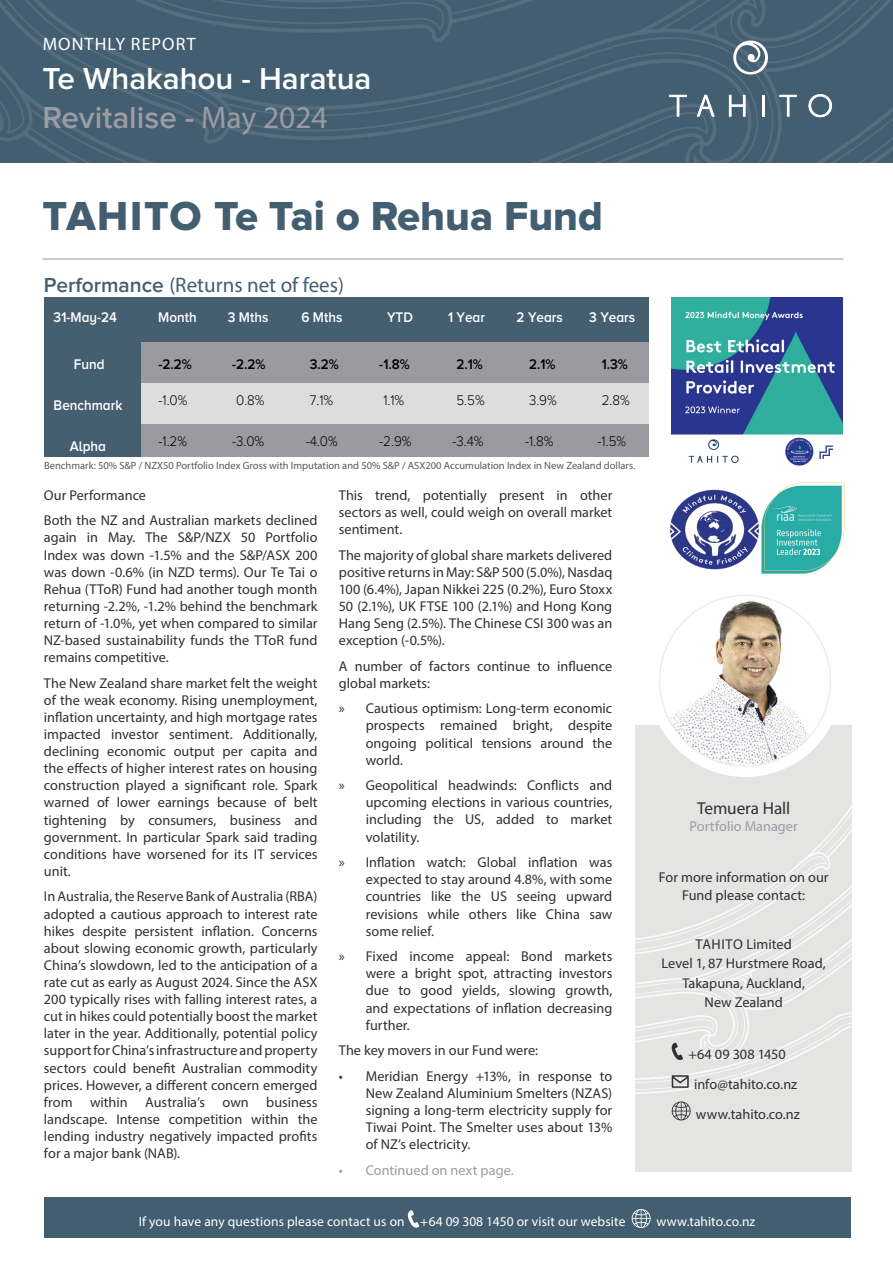
<style>
.page{position:relative;width:893px;height:1263px;background:#fff}
.page>*{position:absolute;margin:0;border:0;box-sizing:border-box;transform-origin:0 0}
.TAHITO_Headline_Ocea{font:42px "Proxima Nova Extrabld";color:#435e70}
.Proxima_Nova_White{font:600 31.5px "Proxima Nova";color:#fff}
.Proxima_Nova_White-2{font:600 31.5px "Proxima Nova";color:#9b9ba3}
.Tahito_-_Sub-header{font:21px "Myriad Pro";color:#435e70}
.Proxima_Nova_White-3{font:18px "Myriad Pro";letter-spacing:.06em;color:#fff}
.Tahito_Body_Copy{font:17.25px "Myriad Pro";letter-spacing:-.005em;color:#312f30}
.t1{font:300 14.55px "Proxima Nova A";color:#000;scale:.93 1}
.t2{font:600 14.55px "Proxima Nova A";color:#fff;scale:.93 1}
.t3{font:600 14.55px "Proxima Nova A";color:#000;scale:.93 1}
.Tahito_Body_Copy-2{font:14.25px/17.1px "Myriad Pro";color:#312f30;text-align:justify}
.Proxima_Nova_White-4{font:14.25px "Myriad Pro";color:#312f30}
.Tahito_Body_Copy-3{font:14.25px "Myriad Pro";letter-spacing:.005em;color:#9b9ba3}
.Proxima_Nova_White-5{font:13.5px "Myriad Pro";letter-spacing:.01em;color:#fff}
.Footnote-_80__Gray{font:10.5px "Myriad Pro";color:#57585a}
.s1{font-family:"Myriad Pro";font-weight:400}
.s2{font-family:"Proxima Nova";font-weight:600}
</style>
<div class="page">
<div style="left:635px;top:725px;width:216px;height:446px;background:#e4e4e3"></div>
<div style="left:44px;top:1197px;width:806px;height:41px;background:#435e70"></div>
<svg style="left:408px;top:1210px;width:11px;height:17px"></svg>
<svg style="left:632px;top:1209px;width:19px;height:19px"></svg>
<svg style="left:0;top:0;width:893px;height:163px;background:#466173"></svg>
<hr style="left:43px;top:259px;width:800px;height:1px;background:#9b9ba3">
<img style="left:662px;top:595px;width:166px;height:91px">
<svg style="left:635px;top:686px;width:216px;height:434px"></svg>
<div style="left:44px;top:297px;width:605px;height:46px;background:#455f70"></div>
<div style="left:44px;top:342px;width:98px;height:42px;background:#455f70"></div>
<div style="left:141px;top:342px;width:508px;height:42px;background:#9b9aa1"></div>
<div style="left:44px;top:383px;width:98px;height:42px;background:#455f70"></div>
<div style="left:141px;top:383px;width:508px;height:42px;background:#ddd"></div>
<div style="left:44px;top:425px;width:98px;height:32px;background:#455f70"></div>
<div style="left:141px;top:425px;width:508px;height:32px;background:#9b9aa1"></div>
<img style="left:672px;top:297px;width:170px;height:169px">
<img style="left:671px;top:489px;width:87px;height:81px">
<img style="left:762px;top:482px;width:82px;height:92px">
<p class="Proxima_Nova_White-3" style="left:43px;top:32px;width:154px">MONTHLY REPORT</p>
<p class="Proxima_Nova_White" style="left:43px;top:60px;width:330px">Te Whakahou - Haratua</p>
<p class="Proxima_Nova_White-2" style="left:43px;top:99px;width:287px">Revitalise - <span class="s1">May 2024</span></p>
<p class="TAHITO_Headline_Ocea" style="left:43px;top:192px;width:562px">TAHITO Te Tai o Rehua Fund</p>
<p class="Tahito_-_Sub-header" style="left:44px;top:272px;width:302px"><span class="s2">Performance</span> (Returns net of fees)</p>
<p class="t2" style="left:54px;top:308px;width:70px">31-May-24</p>
<p class="t2" style="left:158px;top:308px;width:43px">Month</p>
<p class="t2" style="left:228px;top:308px;width:45px">3 Mths</p>
<p class="t2" style="left:301px;top:308px;width:46px">6 Mths</p>
<p class="t2" style="left:387px;top:308px;width:29px">YTD</p>
<p class="t2" style="left:448px;top:308px;width:41px">1 Year</p>
<p class="t2" style="left:517px;top:308px;width:51px">2 Years</p>
<p class="t2" style="left:589px;top:308px;width:51px">3 Years</p>
<p class="t2" style="left:74px;top:356px;width:34px">Fund</p>
<p class="t3" style="left:159px;top:356px;width:37px">-2.2%</p>
<p class="t3" style="left:232px;top:356px;width:37px">-2.2%</p>
<p class="t3" style="left:310px;top:356px;width:33px">3.2%</p>
<p class="t3" style="left:379px;top:356px;width:34px">-1.8%</p>
<p class="t3" style="left:456px;top:356px;width:30px">2.1%</p>
<p class="t3" style="left:529px;top:356px;width:30px">2.1%</p>
<p class="t3" style="left:602px;top:356px;width:30px">1.3%</p>
<p class="t2" style="left:54px;top:397px;width:76px">Benchmark</p>
<p class="t1" style="left:159px;top:392px;width:33px">-1.0%</p>
<p class="t1" style="left:236px;top:392px;width:32px">0.8%</p>
<p class="t1" style="left:310px;top:392px;width:27px">7.1%</p>
<p class="t1" style="left:383px;top:392px;width:24px">1.1%</p>
<p class="t1" style="left:456px;top:392px;width:32px">5.5%</p>
<p class="t1" style="left:529px;top:392px;width:31px">3.9%</p>
<p class="t1" style="left:602px;top:392px;width:32px">2.8%</p>
<p class="t2" style="left:70px;top:438px;width:40px">Alpha</p>
<p class="t1" style="left:159px;top:433px;width:32px">-1.2%</p>
<p class="t1" style="left:232px;top:433px;width:36px">-3.0%</p>
<p class="t1" style="left:306px;top:433px;width:36px">-4.0%</p>
<p class="t1" style="left:379px;top:433px;width:36px">-2.9%</p>
<p class="t1" style="left:452px;top:433px;width:35px">-3.4%</p>
<p class="t1" style="left:525px;top:433px;width:32px">-1.8%</p>
<p class="t1" style="left:598px;top:433px;width:32px">-1.5%</p>
<p class="Tahito_Body_Copy-2" style="left:44px;top:486px;width:104px">Our Performance</p>
<p class="Tahito_Body_Copy-2" style="left:44px;top:512px;width:275px">Both the NZ and Australian markets declined again in May. The S&amp;P/NZX 50 Portfolio Index was down -1.5% and the S&amp;P/ASX 200 was down -0.6% (in NZD terms). Our Te Tai o Rehua (TToR) Fund had another tough month returning -2.2%, -1.2% behind the benchmark return of -1.0%, yet when compared to similar NZ-based sustainability funds the TToR fund remains competitive.</p>
<p class="Tahito_Body_Copy-2" style="left:44px;top:674px;width:275px">The New Zealand share market felt the weight of the weak economy. Rising unemployment, inflation uncertainty, and high mortgage rates impacted investor sentiment. Additionally, declining economic output per capita and the effects of higher interest rates on housing construction played a significant role. Spark warned of lower earnings because of belt tightening by consumers, business and government. In particular Spark said trading conditions have worsened for its IT services unit.</p>
<p class="Tahito_Body_Copy-2" style="left:44px;top:888px;width:275px">In Australia, the Reserve Bank of Australia (RBA) adopted a cautious approach to interest rate hikes despite persistent inflation. Concerns about slowing economic growth, particularly China’s slowdown, led to the anticipation of a rate cut as early as August 2024. Since the ASX 200 typically rises with falling interest rates, a cut in hikes could potentially boost the market later in the year. Additionally, potential policy support for China’s infrastructure and property sectors could benefit Australian commodity prices. However, a different concern emerged from within Australia’s own business landscape. Intense competition within the lending industry negatively impacted profits for a major bank (NAB).</p>
<p class="Footnote-_80__Gray" style="left:44px;top:459px;width:593px">Benchmark: 50% S&amp;P / NZX50 Portfolio Index Gross with Imputation and 50% S&amp;P / ASX200 Accumulation Index in New Zealand dollars.</p>
<p class="Tahito_Body_Copy-2" style="left:339px;top:486px;width:275px">This trend, potentially present in other sectors as well, could weigh on overall market sentiment.</p>
<p class="Tahito_Body_Copy-2" style="left:339px;top:546px;width:275px">The majority of global share markets delivered positive returns in May: S&amp;P 500 (5.0%), Nasdaq 100 (6.4%), Japan Nikkei 225 (0.2%), Euro Stoxx 50 (2.1%), UK FTSE 100 (2.1%) and Hong Kong Hang Seng (2.5%). The Chinese CSI 300 was an exception (-0.5%).</p>
<p class="Tahito_Body_Copy-2" style="left:339px;top:657px;width:275px">A number of factors continue to influence global markets:</p>
<p class="Tahito_Body_Copy-2" style="left:366px;top:700px;width:248px;text-indent:-27px">» Cautious optimism: Long-term economic prospects remained bright, despite ongoing political tensions around the world.</p>
<p class="Tahito_Body_Copy-2" style="left:366px;top:777px;width:248px;text-indent:-27px">» Geopolitical headwinds: Conflicts and upcoming elections in various countries, including the US, added to market volatility.</p>
<p class="Tahito_Body_Copy-2" style="left:366px;top:854px;width:248px;text-indent:-27px">» Inflation watch: Global inflation was expected to stay around 4.8%, with some countries like the US seeing upward revisions while others like China saw some relief.</p>
<p class="Tahito_Body_Copy-2" style="left:366px;top:948px;width:248px;text-indent:-27px">» Fixed income appeal: Bond markets were a bright spot, attracting investors due to good yields, slowing growth, and expectations of inflation decreasing further.</p>
<p class="Tahito_Body_Copy-2" style="left:339px;top:1042px;width:201px">The key movers in our Fund were:</p>
<p class="Tahito_Body_Copy-2" style="left:366px;top:1067px;width:248px;text-indent:-27px">• Meridian Energy +13%, in response to New Zealand Aluminium Smelters (NZAS) signing a long-term electricity supply for Tiwai Point. The Smelter uses about 13% of NZ’s electricity.</p>
<p class="Tahito_Body_Copy-3" style="left:339px;top:1161px;width:176px">• Continued on next page.</p>
<p class="Tahito_Body_Copy" style="left:697px;top:798px;width:95px">Temuera Hall</p>
<p class="Tahito_Body_Copy-3" style="left:690px;top:818px;width:110px">Portfolio Manager</p>
<p class="Tahito_Body_Copy-2" style="left:659px;top:869px;width:171px;text-align:center">For more information on our<br>Fund please contact:</p>
<p class="Tahito_Body_Copy-2" style="left:696px;top:935px;width:98px">TAHITO Limited</p>
<p class="Tahito_Body_Copy-2" style="left:662px;top:953px;width:166px;line-height:19.5px;text-align:center">Level 1, 87 Hurstmere Road,<br>Takapuna, Auckland,</p>
<p class="Tahito_Body_Copy-2" style="left:705px;top:994px;width:80px">New Zealand</p>
<p class="Proxima_Nova_White-4" style="left:688px;top:1045px;width:99px">+64 09 308 1450</p>
<p class="Proxima_Nova_White-4" style="left:694px;top:1075px;width:105px">info@tahito.co.nz</p>
<p class="Proxima_Nova_White-4" style="left:696px;top:1105px;width:106px">www.tahito.co.nz</p>
<p class="Proxima_Nova_White-5" style="left:139px;top:1213px;width:488px">If you have any questions please contact us on +64 09 308 1450 or visit our website</p>
<p class="Proxima_Nova_White-5" style="left:656px;top:1213px;width:101px">www.tahito.co.nz</p>
</div>
